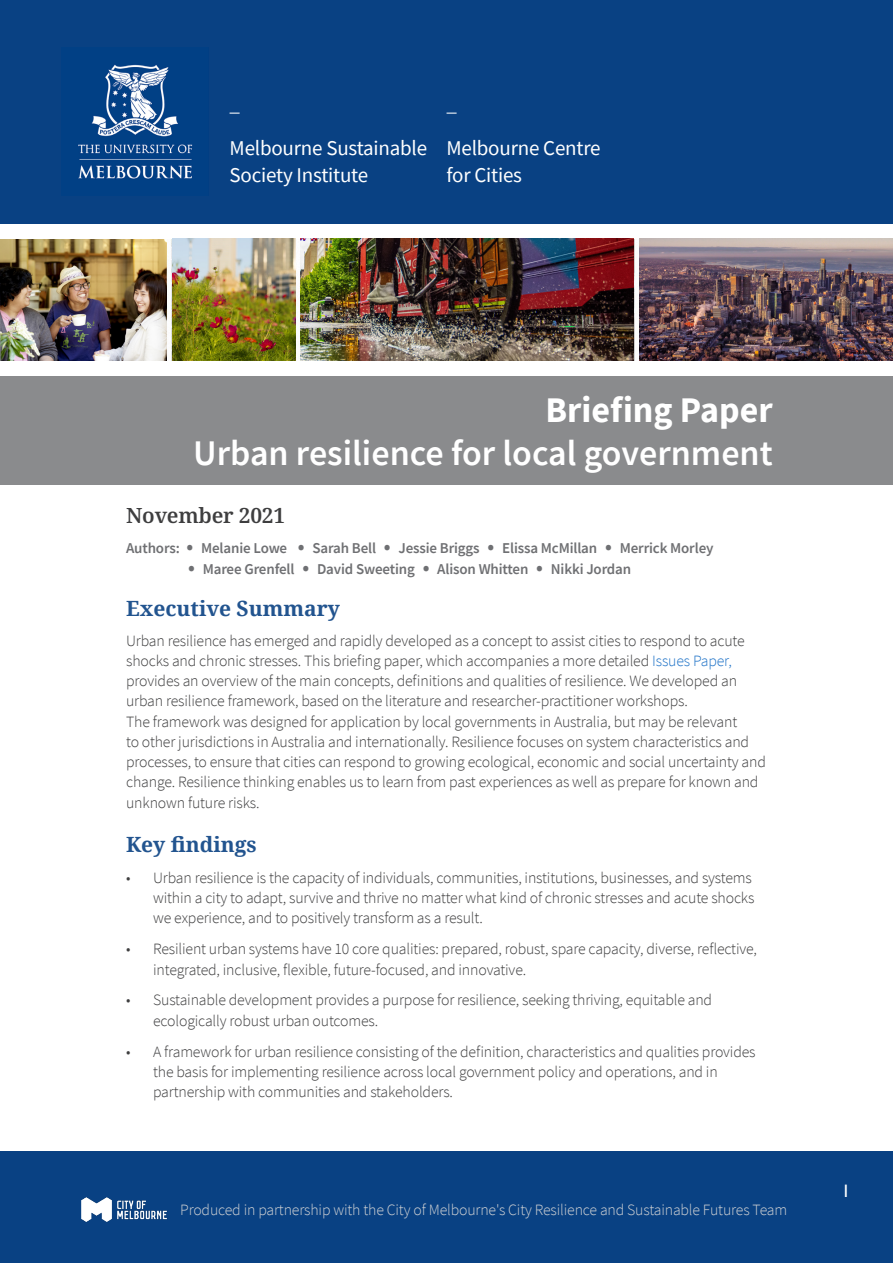
<style>
.page{position:relative;width:893px;height:1263px;background:#fff}
.page>*{position:absolute;margin:0;border:0;box-sizing:border-box;transform-origin:0 0}
.Figure_text{font:600 36px/43.2px "Source Sans Pro";color:#fff;text-align:right}
.Figure_source{font:21px/27px "Source Sans Pro";letter-spacing:-.01em;color:#fff}
.Heading_1{font:700 21px "Noto Serif";color:#22548f}
.t1{font:600 21px "Noto Serif";letter-spacing:-.01em;color:#3e3e3f}
.body_copy{font:700 21px "Noto Serif";color:#22548f}
.Figure_source-2{font:300 21px "Source Sans Pro";color:#fff}
.t2{font:18px "Gill Sans";color:#fff}
.body_copy-2{font:300 15.75px/20.2px "Source Sans Pro";letter-spacing:-.01em;color:#3e3e3f}
.subsubsub_heading_bl{font:300 15.75px "Source Sans Pro";letter-spacing:-.01em;color:#d1d2d4}
.t3{font:600 15px "Source Sans Pro";letter-spacing:-.01em;color:#6f7073}
.s1{font-weight:700}
.s2{font-size:21px}
.s3{color:#1e72c7}
</style>
<div class="page">
<div style="left:0;top:1151px;width:893px;height:112px;background:#094183"></div>
<div style="left:0;top:0;width:893px;height:223px;background:#094183"></div>
<div style="left:0;top:376px;width:893px;height:108px;background:#8a8b8d"></div>
<img style="left:78px;top:65px;width:115px;height:114px">
<img style="left:300px;top:239px;width:334px;height:122px">
<img style="left:173px;top:239px;width:123px;height:122px">
<img style="left:0;top:240px;width:167px;height:121px">
<img style="left:639px;top:239px;width:254px;height:122px">
<img style="left:81px;top:1197px;width:86px;height:25px">
<p class="Figure_source-2" style="left:230px;top:91px;width:12px">_</p>
<p class="Figure_source" style="left:230px;top:134px;width:199px">Melbourne Sustainable<br>Society Institute</p>
<p class="Figure_source-2" style="left:446px;top:91px;width:12px">_</p>
<p class="Figure_source" style="left:446px;top:134px;width:156px">Melbourne Centre for Cities</p>
<p class="Figure_text" style="left:193px;top:388px;width:581px"><span class="s1">Briefing Paper<br></span>Urban resilience for local government</p>
<p class="t1" style="left:126px;top:500px;width:161px">November 2021</p>
<p class="t3" style="left:126px;top:539px;width:589px">Authors: <span class="s2">•</span> Melanie Lowe <span class="s2">•</span> Sarah Bell <span class="s2">•</span> Jessie Briggs <span class="s2">•</span> Elissa McMillan <span class="s2">•</span> Merrick Morley</p>
<p class="t3" style="left:188px;top:559px;width:445px"><span class="s2">•</span> Maree Grenfell <span class="s2">•</span> David Sweeting <span class="s2">•</span> Alison Whitten <span class="s2">•</span> Nikki Jordan</p>
<p class="Heading_1" style="left:126px;top:594px;width:215px">Executive Summary</p>
<p class="body_copy-2" style="left:126px;top:630px;width:641px">Urban resilience has emerged and rapidly developed as a concept to assist cities to respond to acute shocks and chronic stresses. This briefing paper, which accompanies a more detailed <span class="s3">Issues Paper, </span>provides an overview of the main concepts, definitions and qualities of resilience. We developed an urban resilience framework, based on the literature and researcher-practitioner workshops.<br>The framework was designed for application by local governments in Australia, but may be relevant<br>to other jurisdictions in Australia and internationally. Resilience focuses on system characteristics and processes, to ensure that cities can respond to growing ecological, economic and social uncertainty and change. Resilience thinking enables us to learn from past experiences as well as prepare for known and unknown future risks.</p>
<p class="body_copy" style="left:126px;top:830px;width:132px">Key findings</p>
<p class="body_copy-2" style="left:153px;top:868px;width:603px;text-indent:-27px">• Urban resilience is the capacity of individuals, communities, institutions, businesses, and systems within a city to adapt, survive and thrive no matter what kind of chronic stresses and acute shocks we experience, and to positively transform as a result.</p>
<p class="body_copy-2" style="left:153px;top:939px;width:605px;text-indent:-27px">• Resilient urban systems have 10 core qualities: prepared, robust, spare capacity, diverse, reflective, integrated, inclusive, flexible, future-focused, and innovative.</p>
<p class="body_copy-2" style="left:153px;top:990px;width:560px;text-indent:-27px">• Sustainable development provides a purpose for resilience, seeking thriving, equitable and ecologically robust urban outcomes.</p>
<p class="body_copy-2" style="left:153px;top:1041px;width:604px;text-indent:-27px">• A framework for urban resilience consisting of the definition, characteristics and qualities provides the basis for implementing resilience across local government policy and operations, and in partnership with communities and stakeholders.</p>
<p class="subsubsub_heading_bl" style="left:180px;top:1200px;width:609px">Produced in partnership with the City of Melbourne's City Resilience and Sustainable Futures Team</p>
<p class="t2" style="left:841px;top:1181px;width:10px">1</p>
</div>
